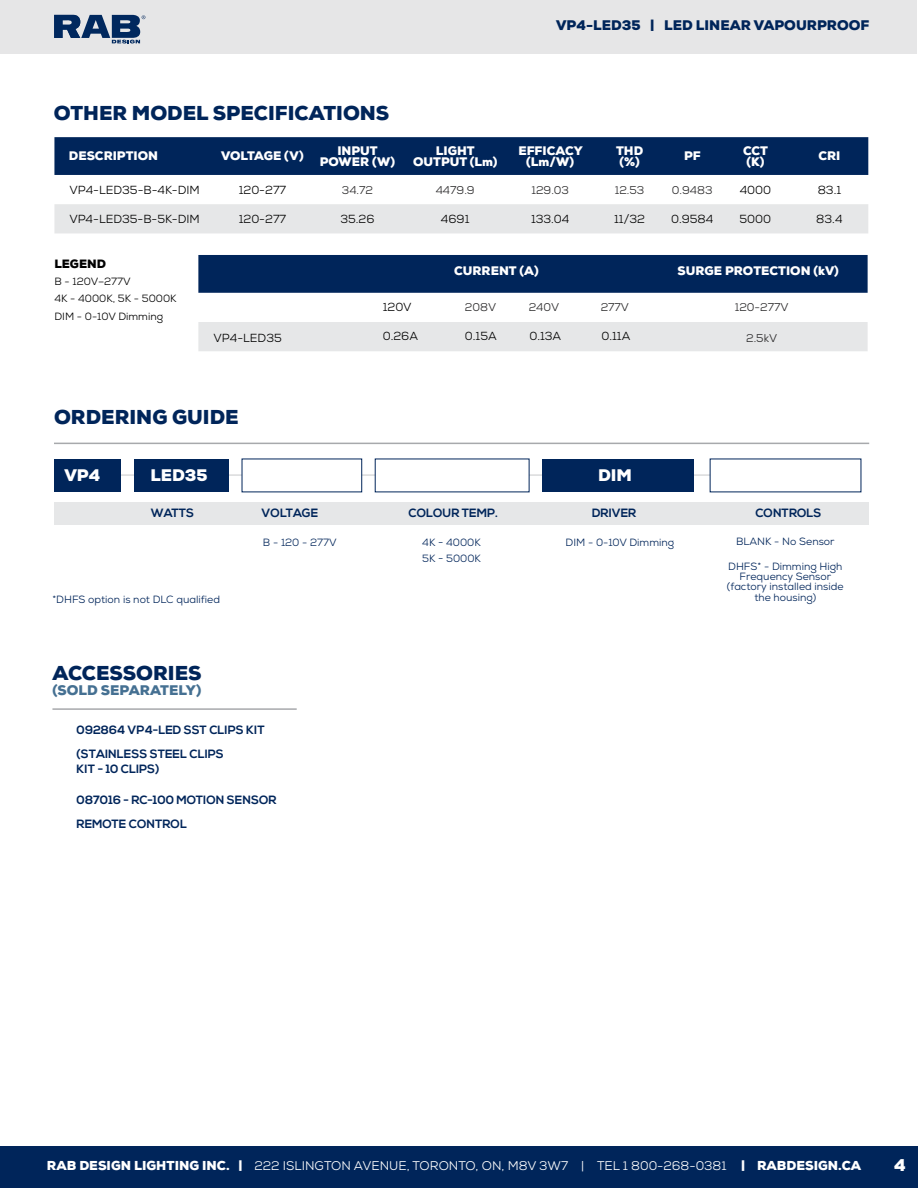
<style>
.page{position:relative;width:918px;height:1188px;background:#fff}
.page>*{position:absolute;margin:0;border:0;box-sizing:border-box;transform-origin:0 0}
.t1{font:900 19.5px "Nexa";color:#00255a}
.t2{font:900 16.5px "Nexa";color:#fff}
.t3{font:900 16.2px "Nexa";color:#fff}
.t4{font:900 13.5px "Nexa";color:#00255a}
.t5{font:900 13.5px "Nexa";color:#457092}
.t6{font:12.6px "Nexa";color:#fff}
.t7{font:700 12px/24.3px "Nexa";color:#00255a}
.t8{font:900 12px/10.5px "Nexa";color:#fff;text-align:center}
.t9{font:900 12px "Nexa";letter-spacing:-.02em;color:#fff}
.t10{font:11.7px "Nexa";color:#000}
.t11{font:900 11.7px "Nexa";color:#000}
.t12{font:11.25px "Nexa";color:#292829}
.t13{font:10.5px/10.2px "Nexa";color:#00255a}
.t14{font:10.5px/17.2px "Nexa";color:#000}
.s1{font-weight:900}
</style>
<div class="page">
<div style="left:0;top:1147px;width:918px;height:41px;background:#00255a"></div>
<div style="left:1px;top:1px;width:916px;height:53px;background:#e6e6e7"></div>
<hr style="left:54px;top:475px;width:784px;height:1px;background:#c7c8ca">
<div style="left:54px;top:502px;width:814px;height:22px;background:#e6e7e8"></div>
<div style="left:54px;top:459px;width:67px;height:33px;background:#00255a"></div>
<div style="left:242px;top:459px;width:120px;height:33px;background:#fff"></div>
<div style="left:375px;top:459px;width:154px;height:33px;background:#fff"></div>
<div style="left:710px;top:459px;width:151px;height:33px;background:#fff"></div>
<div style="left:134px;top:459px;width:94px;height:33px;background:#00255a"></div>
<div style="left:542px;top:459px;width:152px;height:33px;background:#00255a"></div>
<hr style="left:54px;top:443px;width:815px;height:1px;background:#a7a9ac">
<div style="left:54px;top:137px;width:814px;height:38px;background:#00255a"></div>
<div style="left:54px;top:204px;width:814px;height:29px;background:#e6e7e8"></div>
<hr style="left:52px;top:708px;width:245px;height:2px;background:#a7a9ac">
<svg style="left:54px;top:15px;width:91px;height:29px"></svg>
<div style="left:198px;top:255px;width:670px;height:38px;background:#00255a"></div>
<div style="left:198px;top:322px;width:670px;height:29px;background:#e6e7e8"></div>
<p class="t4" style="left:556px;top:16px;width:315px">VP4-LED35 | LED LINEAR VAPOURPROOF</p>
<h1 class="t1" style="left:54px;top:100px;width:337px">OTHER MODEL SPECIFICATIONS</h1>
<p class="t8" style="left:69px;top:151px;width:91px">DESCRIPTION</p>
<p class="t9" style="left:221px;top:148px;width:84px">VOLTAGE (V)</p>
<p class="t8" style="left:320px;top:146px;width:77px">INPUT<br>POWER (W)</p>
<p class="t8" style="left:413px;top:146px;width:86px">LIGHT<br>OUTPUT (Lm)</p>
<p class="t8" style="left:518px;top:146px;width:66px">EFFICACY (Lm/W)</p>
<p class="t8" style="left:616px;top:146px;width:29px;text-align:left">THD (%)</p>
<p class="t8" style="left:684px;top:151px;width:18px">PF</p>
<p class="t8" style="left:743px;top:146px;width:27px;text-align:left">CCT (K)</p>
<p class="t8" style="left:818px;top:151px;width:24px">CRI</p>
<p class="t10" style="left:70px;top:182px;width:132px">VP4-LED35-B-4K-DIM</p>
<p class="t10" style="left:239px;top:182px;width:49px">120-277</p>
<p class="t12" style="left:342px;top:183px;width:33px">34.72</p>
<p class="t12" style="left:436px;top:183px;width:41px">4479.9</p>
<p class="t12" style="left:531px;top:183px;width:39px">129.03</p>
<p class="t12" style="left:615px;top:183px;width:31px">12.53</p>
<p class="t12" style="left:672px;top:183px;width:42px">0.9483</p>
<p class="t10" style="left:740px;top:182px;width:33px">4000</p>
<p class="t10" style="left:818px;top:182px;width:25px">83.1</p>
<p class="t10" style="left:69px;top:211px;width:132px">VP4-LED35-B-5K-DIM</p>
<p class="t10" style="left:239px;top:211px;width:49px">120-277</p>
<p class="t10" style="left:340px;top:211px;width:36px">35.26</p>
<p class="t10" style="left:441px;top:211px;width:30px">4691</p>
<p class="t10" style="left:531px;top:211px;width:40px">133.04</p>
<p class="t10" style="left:614px;top:211px;width:32px">11/32</p>
<p class="t10" style="left:671px;top:211px;width:44px">0.9584</p>
<p class="t10" style="left:740px;top:211px;width:33px">5000</p>
<p class="t10" style="left:816px;top:211px;width:28px">83.4</p>
<p class="t11" style="left:54px;top:256px;width:53px">LEGEND</p>
<p class="t14" style="left:54px;top:273px;width:124px">B - 120V–277V<br>4K - 4000K, 5K - 5000K<br>DIM - 0-10V Dimming</p>
<p class="t8" style="left:454px;top:265px;width:86px">CURRENT (A)</p>
<p class="t8" style="left:678px;top:265px;width:163px">SURGE PROTECTION (kV)</p>
<p class="t10" style="left:383px;top:299px;width:31px">120V</p>
<p class="t12" style="left:465px;top:300px;width:33px">208V</p>
<p class="t12" style="left:529px;top:300px;width:32px">240V</p>
<p class="t12" style="left:735px;top:300px;width:55px">120-277V</p>
<p class="t10" style="left:383px;top:329px;width:37px">0.26A</p>
<p class="t10" style="left:465px;top:329px;width:33px">0.15A</p>
<p class="t10" style="left:601px;top:329px;width:30px">0.11A</p>
<p class="t12" style="left:601px;top:300px;width:30px">277V</p>
<p class="t10" style="left:529px;top:329px;width:33px">0.13A</p>
<p class="t12" style="left:746px;top:331px;width:33px">2.5kV</p>
<p class="t10" style="left:214px;top:330px;width:70px">VP4-LED35</p>
<h1 class="t1" style="left:54px;top:404px;width:186px">ORDERING GUIDE</h1>
<h3 class="t3" style="left:64px;top:464px;width:37px">VP4</h3>
<h3 class="t3" style="left:150px;top:464px;width:59px">LED35</h3>
<h3 class="t3" style="left:598px;top:464px;width:36px">DIM</h3>
<p class="t7" style="left:151px;top:502px;width:45px">WATTS</p>
<p class="t13" style="left:52px;top:595px;width:169px">*DHFS option is not DLC qualified</p>
<p class="t7" style="left:262px;top:502px;width:58px">VOLTAGE</p>
<p class="t7" style="left:409px;top:502px;width:91px">COLOUR TEMP.</p>
<p class="t7" style="left:592px;top:502px;width:46px">DRIVER</p>
<p class="t7" style="left:755px;top:502px;width:68px">CONTROLS</p>
<p class="t13" style="left:263px;top:537px;width:75px">B - 120 - 277V</p>
<p class="t13" style="left:422px;top:534px;width:60px;line-height:16.5px">4K - 4000K<br>5K - 5000K</p>
<p class="t13" style="left:566px;top:537px;width:110px">DIM - 0-10V Dimming</p>
<p class="t13" style="left:736px;top:537px;width:100px">BLANK - No Sensor</p>
<p class="t13" style="left:727px;top:561px;width:118px;text-align:center">DHFS* - Dimming High<br>Frequency Sensor (factory installed inside the housing)</p>
<h1 class="t1" style="left:52px;top:660px;width:151px">ACCESSORIES</h1>
<p class="t5" style="left:52px;top:681px;width:151px">(SOLD SEPARATELY)</p>
<p class="t7" style="left:77px;top:718px;width:190px">092864 VP4-LED SST CLIPS KIT (STAINLESS STEEL CLIPS</p>
<p class="t7" style="left:77px;top:758px;width:84px">KIT - 10 CLIPS)</p>
<p class="t7" style="left:77px;top:788px;width:202px">087016 - RC-100 MOTION SENSOR<br>REMOTE CONTROL</p>
<p class="t6" style="left:47px;top:1158px;width:816px"><span class="s1">RAB DESIGN LIGHTING INC. |</span> 222 ISLINGTON AVENUE, TORONTO, ON, M8V 3W7 | TEL 1 800-268-0381 <span class="s1">| RABDESIGN.CA</span></p>
<h2 class="t2" style="left:894px;top:1154px;width:13px">4</h2>
</div>
